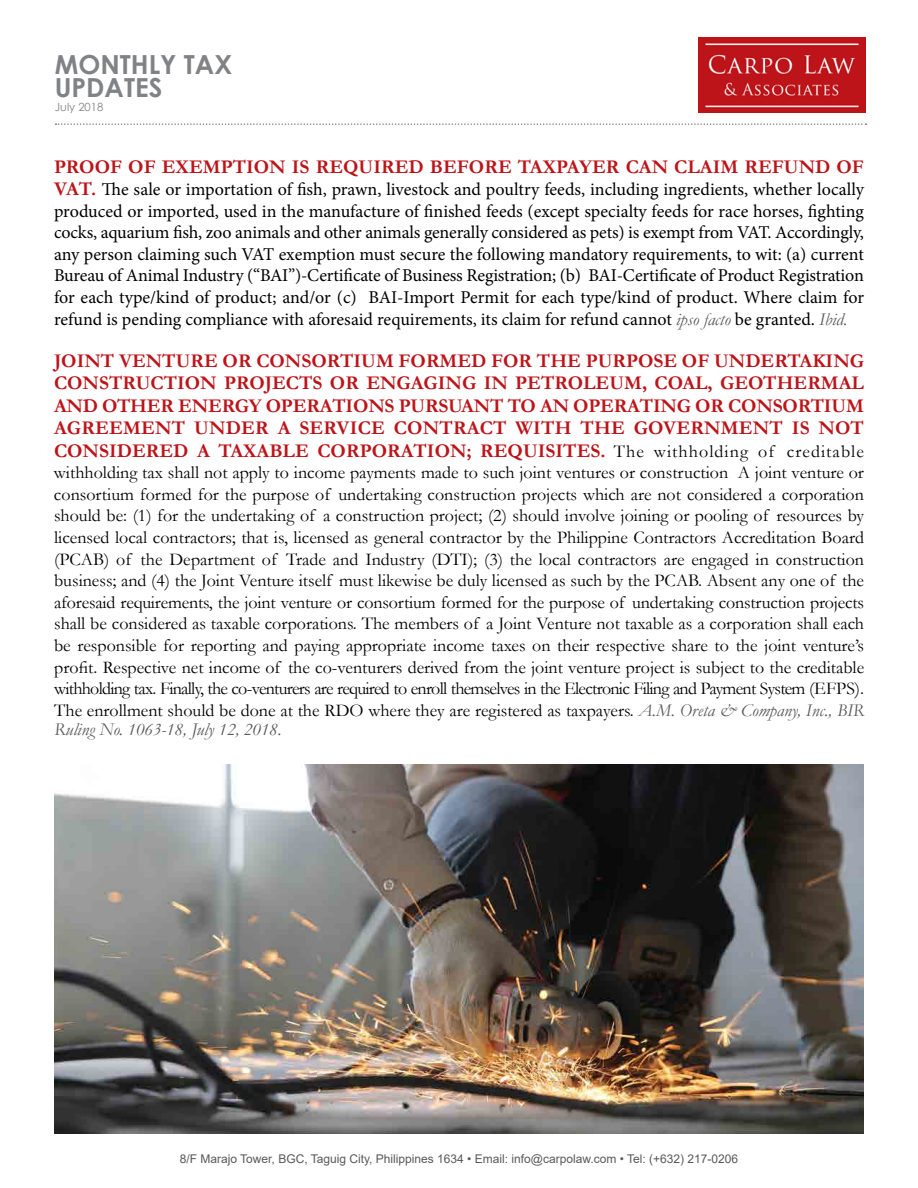
<style>
.page{position:relative;width:918px;height:1188px;background:#fff}
.page>*{position:absolute;margin:0;border:0;box-sizing:border-box;transform-origin:0 0}
.t1{font:700 26.25px/23.2px "Century Gothic";color:#808285}
.t2{font:700 19.5px/22.5px "Garamond";color:#bc1419;text-align:justify}
.t3{font:18px/21.6px "Garamond";color:#000;text-align:justify}
.t4{font:18px/21.6px "Minion Pro";color:#000;text-align:justify}
.t5{font:italic 18px "Garamond";color:#58595b}
.t6{font:12px "Arial";color:#58595b}
.t7{font:11.25px "Century Gothic";color:#808285}
.s1{font-family:"Garamond";font-weight:700;font-size:19.5px;color:#bc1419}
.s2{font-family:"Garamond";font-style:italic;color:#58595b}
.s3{font-weight:400;font-size:18px;color:#000}
.s4{font-style:italic;color:#58595b}
</style>
<div class="page">
<svg style="left:56px;top:123px;width:811px;height:2px"></svg>
<img style="left:698px;top:37px;width:168px;height:76px">
<img style="left:54px;top:764px;width:810px;height:369px">
<h1 class="t1" style="left:55px;top:52px;width:179px">MONTHLY TAX<br>UPDATES</h1>
<p class="t7" style="left:55px;top:99px;width:50px">July 2018</p>
<p class="t2" style="left:54px;top:155px;width:811px">PROOF OF EXEMPTION IS REQUIRED BEFORE TAXPAYER CAN CLAIM REFUND OF</p>
<p class="t4" style="left:54px;top:179px;width:812px"><span class="s1">VAT.</span> The sale or importation of fish, prawn, livestock and poultry feeds, including ingredients, whether locally produced or imported, used in the manufacture of finished feeds (except specialty feeds for race horses, fighting cocks, aquarium fish, zoo animals and other animals generally considered as pets) is exempt from VAT. Accordingly, any person claiming such VAT exemption must secure the following mandatory requirements, to wit: (a) current Bureau of Animal Industry (“BAI”)-Certificate of Business Registration; (b) BAI-Certificate of Product Registration for each type/kind of product; and/or (c) BAI-Import Permit for each type/kind of product. Where claim for refund is pending compliance with aforesaid requirements, its claim for refund cannot <span class="s2">ipso facto</span> be granted. <span class="s2">Ibid.</span></p>
<p class="t2" style="left:54px;top:349px;width:812px">JOINT VENTURE OR CONSORTIUM FORMED FOR THE PURPOSE OF UNDERTAKING CONSTRUCTION PROJECTS OR ENGAGING IN PETROLEUM, COAL, GEOTHERMAL AND OTHER ENERGY OPERATIONS PURSUANT TO AN OPERATING OR CONSORTIUM AGREEMENT UNDER A SERVICE CONTRACT WITH THE GOVERNMENT IS NOT CONSIDERED A TAXABLE CORPORATION; REQUISITES. <span class="s3">The withholding of creditable</span></p>
<p class="t3" style="left:54px;top:461px;width:812px">withholding tax shall not apply to income payments made to such joint ventures or construction A joint venture or consortium formed for the purpose of undertaking construction projects which are not considered a corporation should be: (1) for the undertaking of a construction project; (2) should involve joining or pooling of resources by licensed local contractors; that is, licensed as general contractor by the Philippine Contractors Accreditation Board (PCAB) of the Department of Trade and Industry (DTI); (3) the local contractors are engaged in construction business; and (4) the Joint Venture itself must likewise be duly licensed as such by the PCAB. Absent any one of the aforesaid requirements, the joint venture or consortium formed for the purpose of undertaking construction projects shall be considered as taxable corporations. The members of a Joint Venture not taxable as a corporation shall each be responsible for reporting and paying appropriate income taxes on their respective share to the joint venture’s profit. Respective net income of the co-venturers derived from the joint venture project is subject to the creditable withholding tax. Finally, the co-venturers are required to enroll themselves in the Electronic Filing and Payment System (EFPS).<br>The enrollment should be done at the RDO where they are registered as taxpayers. <span class="s4">A.M. Oreta &amp; Company, Inc., BIR</span></p>
<p class="t5" style="left:54px;top:717px;width:229px">Ruling No. 1063-18, July 12, 2018.</p>
<p class="t6" style="left:180px;top:1151px;width:560px">8/F Marajo Tower, BGC, Taguig City, Philippines 1634 • Email: info@carpolaw.com • Tel: (+632) 217-0206</p>
</div>
